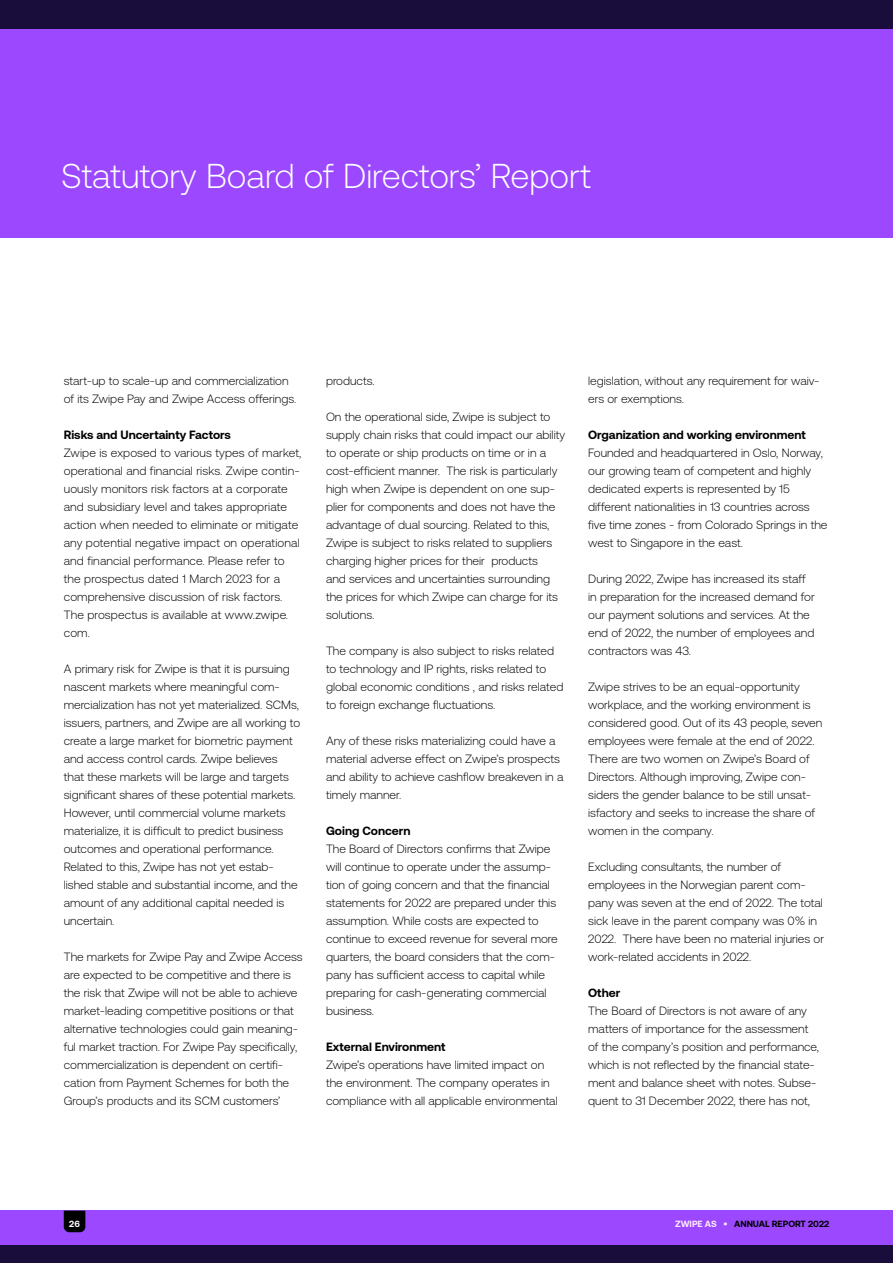
<style>
.page{position:relative;width:893px;height:1263px;background:#fff}
.page>*{position:absolute;margin:0;border:0;box-sizing:border-box;transform-origin:0 0}
.t1{font:300 34.5px "Aeonik Pro";color:#fff}
.t2{font:300 12px/18px "Aeonik Pro";color:#000}
.t3{font:700 12px "Aeonik Pro";color:#000}
.t4{font:700 9px "Aeonik Pro";color:#000}
.t5{font:700 9px "Aeonik Pro";color:#fff}
.s1{color:#ffebff}
.s2{font-size:9.15px;color:#ffefff}
</style>
<div class="page">
<div style="left:0;top:1211px;width:893px;height:52px;background:#9b48ff"></div>
<div style="left:0;top:1246px;width:893px;height:17px;background:#190d3b"></div>
<div style="left:0;top:0;width:893px;height:30px;background:#190d3b"></div>
<div style="left:0;top:30px;width:893px;height:208px;background:#9b48ff"></div>
<svg style="left:64px;top:1211px;width:21px;height:21px"></svg>
<h1 class="t1" style="left:61px;top:157px;width:531px">Statutory Board of Directors’ Report</h1>
<p class="t2" style="left:64px;top:372px;width:234px">start-up to scale-up and commercialization of its Zwipe Pay and Zwipe Access offerings.</p>
<p class="t3" style="left:64px;top:428px;width:169px">Risks and Uncertainty Factors</p>
<p class="t2" style="left:64px;top:444px;width:239px">Zwipe is exposed to various types of market, operational and financial risks. Zwipe contin&shy;uously monitors risk factors at a corporate and subsidiary level and takes appropriate action when needed to eliminate or mitigate any potential negative impact on operational and financial performance. Please refer to the prospectus dated 1 March 2023 for a comprehensive discussion of risk factors.<br>The prospectus is available at www.zwipe. com.</p>
<p class="t2" style="left:64px;top:660px;width:238px">A primary risk for Zwipe is that it is pursuing nascent markets where meaningful com&shy;mercialization has not yet materialized. SCMs, issuers, partners, and Zwipe are all working to create a large market for biometric payment and access control cards. Zwipe believes that these markets will be large and targets significant shares of these potential markets.<br>However, until commercial volume markets materialize, it is difficult to predict business outcomes and operational performance.<br>Related to this, Zwipe has not yet estab&shy;lished stable and substantial income, and the amount of any additional capital needed is uncertain.</p>
<p class="t2" style="left:64px;top:948px;width:240px">The markets for Zwipe Pay and Zwipe Access are expected to be competitive and there is the risk that Zwipe will not be able to achieve market-leading competitive positions or that alternative technologies could gain meaning&shy;ful market traction. For Zwipe Pay specifically, commercialization is dependent on certifi&shy;cation from Payment Schemes for both the Group’s products and its SCM customers’</p>
<p class="t2" style="left:326px;top:372px;width:50px">products.</p>
<p class="t2" style="left:326px;top:408px;width:241px">On the operational side, Zwipe is subject to supply chain risks that could impact our ability to operate or ship products on time or in a cost-efficient manner. The risk is particularly high when Zwipe is dependent on one sup&shy;plier for components and does not have the advantage of dual sourcing. Related to this, Zwipe is subject to risks related to suppliers charging higher prices for their products<br>and services and uncertainties surrounding the prices for which Zwipe can charge for its solutions.</p>
<p class="t2" style="left:326px;top:642px;width:239px">The company is also subject to risks related to technology and IP rights, risks related to global economic conditions , and risks related to foreign exchange fluctuations.</p>
<p class="t2" style="left:326px;top:732px;width:239px">Any of these risks materializing could have a material adverse effect on Zwipe’s prospects and ability to achieve cashflow breakeven in a timely manner.</p>
<p class="t3" style="left:326px;top:824px;width:86px">Going Concern</p>
<p class="t2" style="left:326px;top:840px;width:233px">The Board of Directors confirms that Zwipe will continue to operate under the assump&shy;tion of going concern and that the financial statements for 2022 are prepared under this assumption. While costs are expected to continue to exceed revenue for several more quarters, the board considers that the com&shy;pany has sufficient access to capital while preparing for cash-generating commercial business.</p>
<p class="t3" style="left:326px;top:1040px;width:121px">External Environment</p>
<p class="t2" style="left:326px;top:1056px;width:233px">Zwipe’s operations have limited impact on the environment. The company operates in compliance with all applicable environmental</p>
<p class="t2" style="left:588px;top:372px;width:233px">legislation, without any requirement for waiv&shy;ers or exemptions.</p>
<p class="t3" style="left:588px;top:428px;width:219px">Organization and working environment</p>
<p class="t2" style="left:588px;top:444px;width:241px">Founded and headquartered in Oslo, Norway, our growing team of competent and highly dedicated experts is represented by 15 different nationalities in 13 countries across five time zones - from Colorado Springs in the west to Singapore in the east.</p>
<p class="t2" style="left:588px;top:570px;width:228px">During 2022, Zwipe has increased its staff in preparation for the increased demand for our payment solutions and services. At the end of 2022, the number of employees and contractors was 43.</p>
<p class="t2" style="left:588px;top:678px;width:236px">Zwipe strives to be an equal-opportunity workplace, and the working environment is considered good. Out of its 43 people, seven employees were female at the end of 2022.<br>There are two women on Zwipe’s Board of Directors. Although improving, Zwipe con&shy;siders the gender balance to be still unsat&shy;isfactory and seeks to increase the share of women in the company.</p>
<p class="t2" style="left:588px;top:858px;width:237px">Excluding consultants, the number of employees in the Norwegian parent com&shy;pany was seven at the end of 2022. The total sick leave in the parent company was 0% in 2022. There have been no material injuries or work-related accidents in 2022.</p>
<p class="t3" style="left:588px;top:986px;width:33px">Other</p>
<p class="t2" style="left:588px;top:1002px;width:232px">The Board of Directors is not aware of any matters of importance for the assessment of the company’s position and performance, which is not reflected by the financial state&shy;ment and balance sheet with notes. Subse&shy;quent to 31 December 2022, there has not,</p>
<p class="t5" style="left:69px;top:1218px;width:12px">26</p>
<p class="t4" style="left:675px;top:1218px;width:156px"><span class="s1">ZWIPE AS</span> <span class="s2">•</span> ANNUAL REPORT 2022</p>
</div>
